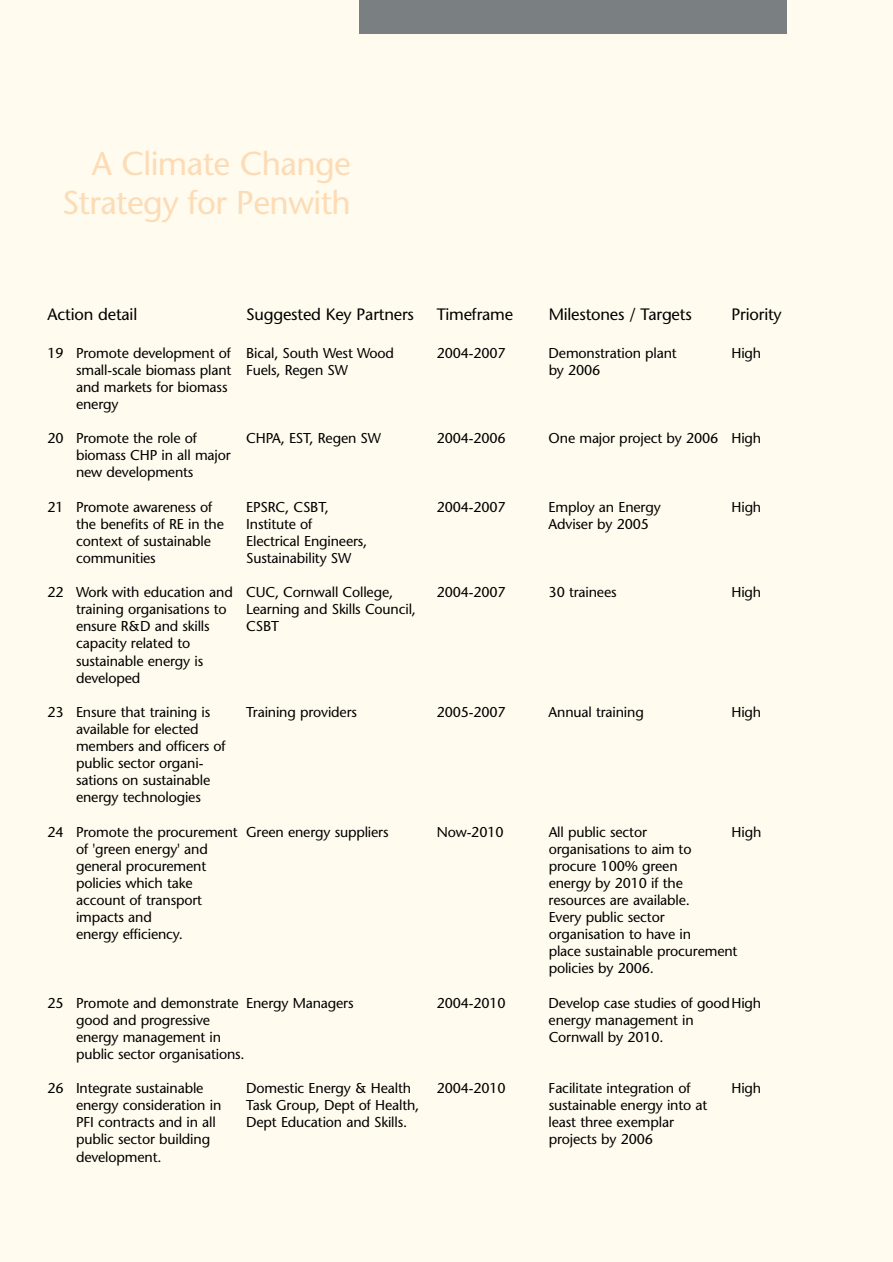
<style>
.page{position:relative;width:893px;height:1262px;background:#fff}
.page>*{position:absolute;margin:0;border:0;box-sizing:border-box;transform-origin:0 0}
.t1{font:33px/39.6px "Stone Sans";letter-spacing:-.015em;color:#fcdcb6;text-align:right}
.t2{font:16.5px "Stone Sans";letter-spacing:-.01em;color:#000}
.t3{font:14.25px/17.1px "Stone Sans";letter-spacing:-.01em;color:#000}
</style>
<div class="page">
<div style="left:0;top:0;width:892px;height:1261px;background:#fffbee"></div>
<div style="left:359px;top:0;width:427px;height:34px;background:#7a7f82"></div>
<h1 class="t1" style="left:62px;top:147px;width:290px">A Climate Change<br>Strategy for Penwith</h1>
<p class="t2" style="left:48px;top:308px;width:91px">Action detail</p>
<p class="t2" style="left:246px;top:308px;width:169px">Suggested Key Partners</p>
<p class="t2" style="left:437px;top:308px;width:78px">Timeframe</p>
<p class="t2" style="left:548px;top:308px;width:145px">Milestones / Targets</p>
<p class="t2" style="left:731px;top:308px;width:52px">Priority</p>
<p class="t3" style="left:48px;top:345px;width:348px">19 Promote development of Bical, South West Wood</p>
<p class="t3" style="left:437px;top:345px;width:70px">2004-2007</p>
<p class="t3" style="left:548px;top:345px;width:130px">Demonstration plant</p>
<p class="t3" style="left:731px;top:345px;width:31px">High</p>
<p class="t3" style="left:76px;top:363px;width:273px">small-scale biomass plant Fuels, Regen SW</p>
<p class="t3" style="left:548px;top:363px;width:53px">by 2006</p>
<p class="t3" style="left:76px;top:380px;width:153px">and markets for biomass energy</p>
<p class="t3" style="left:48px;top:431px;width:151px">20 Promote the role of</p>
<p class="t3" style="left:246px;top:431px;width:136px">CHPA, EST, Regen SW</p>
<p class="t3" style="left:437px;top:431px;width:70px">2004-2006</p>
<p class="t3" style="left:548px;top:431px;width:214px">One major project by 2006 High</p>
<p class="t3" style="left:76px;top:448px;width:156px">biomass CHP in all major new developments</p>
<p class="t3" style="left:48px;top:499px;width:166px">21 Promote awareness of</p>
<p class="t3" style="left:246px;top:499px;width:84px">EPSRC, CSBT,</p>
<p class="t3" style="left:437px;top:499px;width:70px">2004-2007</p>
<p class="t3" style="left:548px;top:499px;width:114px">Employ an Energy</p>
<p class="t3" style="left:731px;top:499px;width:31px">High</p>
<p class="t3" style="left:76px;top:516px;width:149px">the benefits of RE in the</p>
<p class="t3" style="left:246px;top:516px;width:68px">Institute of</p>
<p class="t3" style="left:548px;top:516px;width:102px">Adviser by 2005</p>
<p class="t3" style="left:76px;top:534px;width:136px">context of sustainable</p>
<p class="t3" style="left:246px;top:534px;width:123px">Electrical Engineers,</p>
<p class="t3" style="left:76px;top:551px;width:81px">communities</p>
<p class="t3" style="left:246px;top:551px;width:107px">Sustainability SW</p>
<p class="t3" style="left:48px;top:585px;width:347px">22 Work with education and CUC, Cornwall College,</p>
<p class="t3" style="left:437px;top:585px;width:70px">2004-2007</p>
<p class="t3" style="left:548px;top:585px;width:69px">30 trainees</p>
<p class="t3" style="left:731px;top:585px;width:31px">High</p>
<p class="t3" style="left:76px;top:602px;width:152px">training organisations to</p>
<p class="t3" style="left:246px;top:602px;width:171px">Learning and Skills Council,</p>
<p class="t3" style="left:76px;top:619px;width:135px">ensure R&amp;D and skills</p>
<p class="t3" style="left:246px;top:619px;width:34px">CSBT</p>
<p class="t3" style="left:76px;top:636px;width:129px">capacity related to sustainable energy is developed</p>
<p class="t3" style="left:48px;top:705px;width:164px">23 Ensure that training is</p>
<p class="t3" style="left:246px;top:705px;width:112px">Training providers</p>
<p class="t3" style="left:437px;top:705px;width:70px">2005-2007</p>
<p class="t3" style="left:548px;top:705px;width:97px">Annual training</p>
<p class="t3" style="left:731px;top:705px;width:31px">High</p>
<p class="t3" style="left:76px;top:722px;width:151px">available for elected members and officers of public sector organi&shy;sations on sustainable energy technologies</p>
<p class="t3" style="left:48px;top:824px;width:342px">24 Promote the procurement Green energy suppliers</p>
<p class="t3" style="left:437px;top:824px;width:68px">Now-2010</p>
<p class="t3" style="left:548px;top:824px;width:100px">All public sector</p>
<p class="t3" style="left:731px;top:824px;width:31px">High</p>
<p class="t3" style="left:76px;top:841px;width:133px">of 'green energy' and</p>
<p class="t3" style="left:548px;top:841px;width:144px">organisations to aim to</p>
<p class="t3" style="left:76px;top:858px;width:132px">general procurement</p>
<p class="t3" style="left:548px;top:858px;width:130px">procure 100% green</p>
<p class="t3" style="left:76px;top:876px;width:118px">policies which take</p>
<p class="t3" style="left:548px;top:876px;width:136px">energy by 2010 if the</p>
<p class="t3" style="left:76px;top:893px;width:128px">account of transport</p>
<p class="t3" style="left:548px;top:893px;width:143px">resources are available.</p>
<p class="t3" style="left:76px;top:910px;width:77px">impacts and</p>
<p class="t3" style="left:548px;top:910px;width:117px">Every public sector</p>
<p class="t3" style="left:76px;top:927px;width:108px">energy efficiency.</p>
<p class="t3" style="left:548px;top:927px;width:190px">organisation to have in<br>place sustainable procurement policies by 2006.</p>
<p class="t3" style="left:48px;top:995px;width:307px">25 Promote and demonstrate Energy Managers</p>
<p class="t3" style="left:437px;top:995px;width:70px">2004-2010</p>
<p class="t3" style="left:548px;top:995px;width:214px">Develop case studies of goodHigh</p>
<p class="t3" style="left:76px;top:1012px;width:136px">good and progressive</p>
<p class="t3" style="left:548px;top:1012px;width:147px">energy management in</p>
<p class="t3" style="left:76px;top:1029px;width:147px">energy management in</p>
<p class="t3" style="left:548px;top:1029px;width:116px">Cornwall by 2010.</p>
<p class="t3" style="left:76px;top:1047px;width:170px">public sector organisations.</p>
<p class="t3" style="left:48px;top:1081px;width:157px">26 Integrate sustainable</p>
<p class="t3" style="left:246px;top:1081px;width:166px">Domestic Energy &amp; Health</p>
<p class="t3" style="left:437px;top:1081px;width:70px">2004-2010</p>
<p class="t3" style="left:548px;top:1081px;width:143px">Facilitate integration of</p>
<p class="t3" style="left:731px;top:1081px;width:31px">High</p>
<p class="t3" style="left:76px;top:1098px;width:147px">energy consideration in</p>
<p class="t3" style="left:246px;top:1098px;width:175px">Task Group, Dept of Health,</p>
<p class="t3" style="left:548px;top:1098px;width:160px">sustainable energy into at</p>
<p class="t3" style="left:76px;top:1115px;width:141px">PFI contracts and in all</p>
<p class="t3" style="left:246px;top:1115px;width:162px">Dept Education and Skills.</p>
<p class="t3" style="left:548px;top:1115px;width:127px">least three exemplar</p>
<p class="t3" style="left:76px;top:1132px;width:136px">public sector building</p>
<p class="t3" style="left:548px;top:1132px;width:106px">projects by 2006</p>
<p class="t3" style="left:76px;top:1149px;width:87px">development.</p>
</div>
